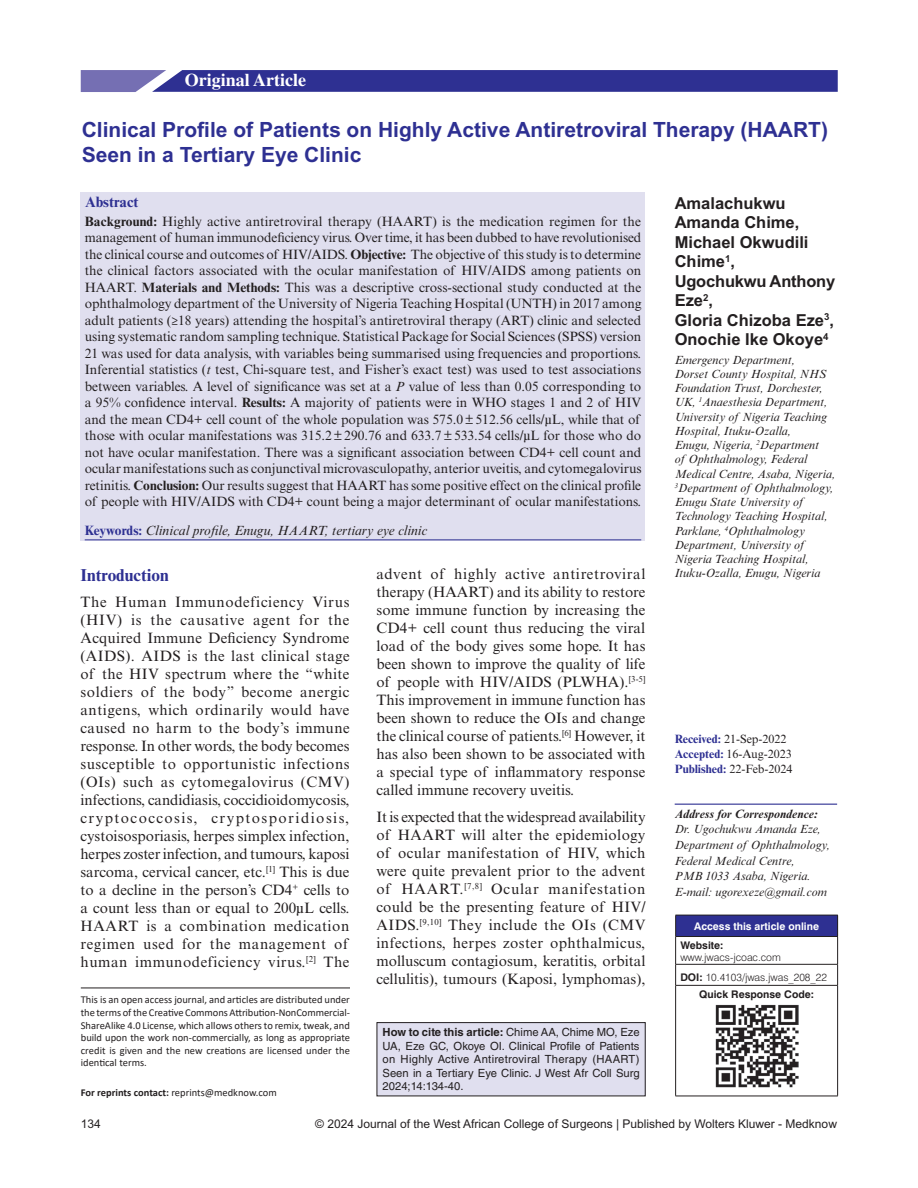
<style>
.page{position:relative;width:918px;height:1188px;background:#fff}
.page>*{position:absolute;margin:0;border:0;box-sizing:border-box;transform-origin:0 0}
.t1{font:700 21px/25px "Arial MT Std";color:#2e3092}
.t2{font:700 18px "Times LT Std";color:#fff}
.t3{font:700 17.25px "Times New Roman MT Std";color:#2e3092}
.t4{font:700 16.5px/19.5px "Arial MT Std";color:#231f20}
.t5{font:15px/18px "Times New Roman MT Std";color:#231f20;text-align:justify}
.t6{font:700 15px "Times New Roman MT Std";color:#2e3092}
.t7{font:13.5px/16.5px "Times New Roman MT Std";color:#231f20;text-align:justify}
.t8{font:italic 13.5px "Times New Roman MT Std";color:#231f20}
.t9{font:italic 12px/14.2px "Times New Roman MT Std";color:#231f20}
.t10{font:12px "Arial MT Std";color:#231f20}
.t11{font:12px/15px "Times New Roman MT Std";color:#231f20}
.t12{font:italic 700 12px "Times New Roman MT Std";color:#231f20}
.t13{font:11.25px/13.5px "Helvetica LT Std";color:#231f20;text-align:justify}
.t14{font:10.5px/12.6px "Calibri";color:#231f20;text-align:justify}
.t15{font:300 10.5px/19.5px "Swiss 721 BT";color:#231f20}
.t16{font:700 10.5px "Swiss 721 BT";color:#231f20}
.t17{font:700 10.5px "Swiss 721 BT";color:#fff}
.s1{font-weight:700}
.s2{font-style:italic}
.s3{font-family:"Gandhari Unicode"}
.s4{font-weight:700;font-style:normal;color:#2e3092}
.s5{font-weight:700;color:#2e3092}
</style>
<div class="page">
<svg style="left:81px;top:70px;width:757px;height:22px;background:#3b3c98"></svg>
<div style="left:81px;top:192px;width:564px;height:32px;background:#e0dfef"></div>
<div style="left:81px;top:203px;width:564px;height:322px;background:#e0dfef"></div>
<div style="left:81px;top:511px;width:564px;height:29px;background:#e0dfef"></div>
<hr style="left:85px;top:539px;width:556px;height:1px;background:#2e3092">
<div style="left:676px;top:915px;width:162px;height:22px;background:#2e3092"></div>
<hr style="left:675px;top:964px;width:163px;height:1px;background:#231f20">
<hr style="left:675px;top:985px;width:163px;height:1px;background:#231f20">
<hr style="left:675px;top:986px;width:1px;height:110px;background:#231f20">
<hr style="left:837px;top:986px;width:1px;height:110px;background:#231f20">
<hr style="left:675px;top:1096px;width:163px;height:1px;background:#231f20">
<hr style="left:675px;top:915px;width:163px;height:1px;background:#231f20">
<svg style="left:675px;top:915px;width:1px;height:70px"></svg>
<svg style="left:837px;top:915px;width:1px;height:70px"></svg>
<hr style="left:675px;top:936px;width:163px;height:1px;background:#231f20">
<img style="left:715px;top:1004px;width:83px;height:84px">
<hr style="left:675px;top:804px;width:162px;height:1px;background:#2e3092">
<div style="left:377px;top:1023px;width:268px;height:73px;background:#e0dfef"></div>
<div style="left:377px;top:1022px;width:268px;height:74px;border:1px solid #231f20"></div>
<hr style="left:81px;top:988px;width:269px;height:1px;background:#231f20">
<p class="t2" style="left:185px;top:70px;width:123px">Original Article</p>
<h1 class="t1" style="left:82px;top:117px;width:748px">Clinical Profile of Patients on Highly Active Antiretroviral Therapy (HAART)<br>Seen in a Tertiary Eye Clinic</h1>
<p class="t6" style="left:85px;top:193px;width:55px">Abstract</p>
<p class="t7" style="left:85px;top:213px;width:558px"><span class="s1">Background:</span> Highly active antiretroviral therapy (HAART) is the medication regimen for the management of human immunodeficiency virus. Over time, it has been dubbed to have revolutionised the clinical course and outcomes of HIV/AIDS. <span class="s1">Objective:</span> The objective of this study is to determine the clinical factors associated with the ocular manifestation of HIV/AIDS among patients on HAART. <span class="s1">Materials and Methods:</span> This was a descriptive cross-sectional study conducted at the ophthalmology department of the University of Nigeria Teaching Hospital (UNTH) in 2017 among adult patients (≥18 years) attending the hospital’s antiretroviral therapy (ART) clinic and selected using systematic random sampling technique. Statistical Package for Social Sciences (SPSS) version 21 was used for data analysis, with variables being summarised using frequencies and proportions.<br>Inferential statistics (<span class="s2">t</span> test, Chi-square test, and Fisher’s exact test) was used to test associations between variables. A level of significance was set at a <span class="s2">P</span> value of less than 0.05 corresponding to a 95% confidence interval. <span class="s1">Results:</span> A majority of patients were in WHO stages 1 and 2 of HIV and the mean CD4+ cell count of the whole population was 575.0±512.56 cells/<span class="s3">µ</span>L, while that of those with ocular manifestations was 315.2±290.76 and 633.7±533.54 cells/<span class="s3">µ</span>L for those who do not have ocular manifestation. There was a significant association between CD4+ cell count and ocular manifestations such as conjunctival microvasculopathy, anterior uveitis, and cytomegalovirus retinitis. <span class="s1">Conclusion:</span> Our results suggest that HAART has some positive effect on the clinical profile of people with HIV/AIDS with CD4+ count being a major determinant of ocular manifestations.</p>
<p class="t8" style="left:85px;top:523px;width:344px"><span class="s4">Keywords:</span> Clinical profile, Enugu, HAART, tertiary eye clinic</p>
<p class="t3" style="left:81px;top:564px;width:90px">Introduction</p>
<p class="t5" style="left:81px;top:593px;width:271px">The Human Immunodeficiency Virus (HIV) is the causative agent for the Acquired Immune Deficiency Syndrome (AIDS). AIDS is the last clinical stage of the HIV spectrum where the “white soldiers of the body” become anergic antigens, which ordinarily would have caused no harm to the body’s immune response. In other words, the body becomes susceptible to opportunistic infections (OIs) such as cytomegalovirus (CMV) infections, candidiasis, coccidioidomycosis, cryptococcosis, cryptosporidiosis, cystoisosporiasis, herpes simplex infection, herpes zoster infection, and tumours, kaposi sarcoma, cervical cancer, etc.<sup>[1]</sup> This is due to a decline in the person’s CD4<sup>+</sup> cells to a count less than or equal to 200<span class="s3">µ</span>L cells.<br>HAART is a combination medication regimen used for the management of human immunodeficiency virus.<sup>[2]</sup> The</p>
<p class="t5" style="left:376px;top:565px;width:271px">advent of highly active antiretroviral therapy (HAART) and its ability to restore some immune function by increasing the CD4+ cell count thus reducing the viral load of the body gives some hope. It has been shown to improve the quality of life of people with HIV/AIDS (PLWHA).<sup>[3-5] </sup>This improvement in immune function has been shown to reduce the OIs and change the clinical course of patients.<sup>[6]</sup> However, it has also been shown to be associated with a special type of inflammatory response called immune recovery uveitis.</p>
<p class="t5" style="left:376px;top:808px;width:271px">It is expected that the widespread availability of HAART will alter the epidemiology of ocular manifestation of HIV, which were quite prevalent prior to the advent of HAART.<sup>[7,8]</sup> Ocular manifestation could be the presenting feature of HIV/ AIDS.<sup>[9,10]</sup> They include the OIs (CMV infections, herpes zoster ophthalmicus, molluscum contagiosum, keratitis, orbital cellulitis), tumours (Kaposi, lymphomas),</p>
<p class="t14" style="left:81px;top:993px;width:271px">This is an open access journal, and articles are distributed under the terms of the Creative Commons Attribution-NonCommercial-ShareAlike 4.0 License, which allows others to remix, tweak, and build upon the work non-commercially, as long as appropriate credit is given and the new creations are licensed under the identical terms.</p>
<p class="t14" style="left:81px;top:1086px;width:198px"><span class="s1">For reprints contact:</span> reprints@medknow.com</p>
<p class="t13" style="left:383px;top:1026px;width:259px"><span class="s1">How to cite this article:</span> Chime AA, Chime MO, Eze UA, Eze GC, Okoye OI. Clinical Profile of Patients on Highly Active Antiretroviral Therapy (HAART)<br>Seen in a Tertiary Eye Clinic. J West Afr Coll Surg 2024;14:134-40.</p>
<p class="t4" style="left:675px;top:193px;width:162px">Amalachukwu<br>Amanda Chime,<br>Michael Okwudili<br>Chime<sup>1</sup>,<br>Ugochukwu Anthony<br>Eze<sup>2</sup>,<br>Gloria Chizoba Eze<sup>3</sup>,<br>Onochie Ike Okoye<sup>4</sup></p>
<p class="t9" style="left:675px;top:352px;width:162px">Emergency Department,<br>Dorset County Hospital, NHS<br>Foundation Trust, Dorchester,<br>UK, <sup>1</sup>Anaesthesia Department,<br>University of Nigeria Teaching<br>Hospital, Ituku-Ozalla,<br>Enugu, Nigeria, <sup>2</sup>Department<br>of Ophthalmology, Federal<br>Medical Centre, Asaba, Nigeria,<br><sup>3</sup>Department of Ophthalmology,<br>Enugu State University of<br>Technology Teaching Hospital,<br>Parklane, <sup>4</sup>Ophthalmology<br>Department, University of<br>Nigeria Teaching Hospital,<br>Ituku-Ozalla, Enugu, Nigeria</p>
<p class="t11" style="left:675px;top:731px;width:119px"><span class="s5">Received:</span> 21-Sep-2022<br><span class="s5">Accepted:</span> 16-Aug-2023<br><span class="s5">Published:</span> 22-Feb-2024</p>
<p class="t12" style="left:675px;top:806px;width:145px">Address for Correspondence:</p>
<p class="t9" style="left:675px;top:821px;width:157px;line-height:15.8px">Dr. Ugochukwu Amanda Eze,<br>Department of Ophthalmology,<br>Federal Medical Centre,<br>PMB 1033 Asaba, Nigeria.<br>E-mail: ugorexeze@gmail.com</p>
<p class="t17" style="left:694px;top:920px;width:126px">Access this article online</p>
<p class="t16" style="left:680px;top:938px;width:45px">Website:</p>
<p class="t15" style="left:680px;top:948px;width:148px">www.jwacs-jcoac.com<br><span class="s1">DOI:</span> 10.4103/jwas.jwas_208_22</p>
<p class="t16" style="left:699px;top:988px;width:116px">Quick Response Code:</p>
<p class="t10" style="left:81px;top:1117px;width:22px">134</p>
<p class="t10" style="left:315px;top:1117px;width:523px">© 2024 Journal of the West African College of Surgeons | Published by Wolters Kluwer ‑ Medknow</p>
</div>
